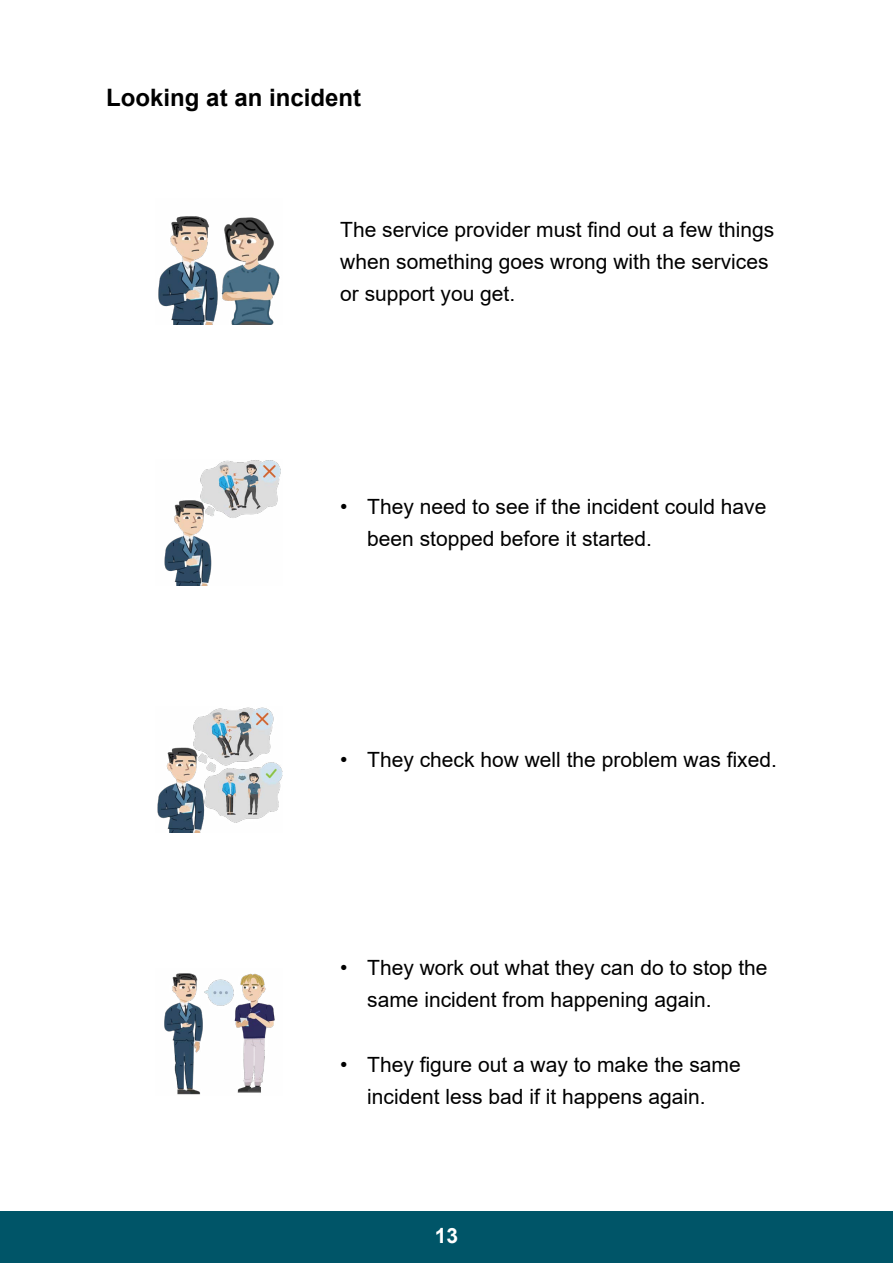
<style>
.page{position:relative;width:893px;height:1263px;background:#fff}
.page>*{position:absolute;margin:0;border:0;box-sizing:border-box;transform-origin:0 0}
.t1{font:700 24px "Arial";color:#000}
.Paragraph_Style_1{font:21px/32.4px "Arial";color:#000}
.t2{font:700 21px "Arial";color:#fff}
</style>
<div class="page">
<div style="left:0;top:1212px;width:893px;height:51px;background:#005568"></div>
<img style="left:158px;top:216px;width:122px;height:108px">
<img style="left:164px;top:460px;width:117px;height:126px">
<img style="left:157px;top:707px;width:125px;height:126px">
<img style="left:164px;top:973px;width:111px;height:122px">
<h2 class="t1" style="left:106px;top:81px;width:256px">Looking at an incident</h2>
<p class="Paragraph_Style_1" style="left:340px;top:213px;width:436px">The service provider must find out a few things when something goes wrong with the services or support you get.</p>
<p class="Paragraph_Style_1" style="left:367px;top:490px;width:401px;text-indent:-27px">• They need to see if the incident could have been stopped before it started.</p>
<p class="Paragraph_Style_1" style="left:340px;top:743px;width:438px">• They check how well the problem was fixed.</p>
<p class="Paragraph_Style_1" style="left:367px;top:951px;width:402px;text-indent:-27px">• They work out what they can do to stop the same incident from happening again.</p>
<p class="Paragraph_Style_1" style="left:340px;top:1048px;width:402px;text-align:center">• They figure out a way to make the same incident less bad if it happens again.</p>
<p class="t2" style="left:435px;top:1221px;width:25px">13</p>
</div>
